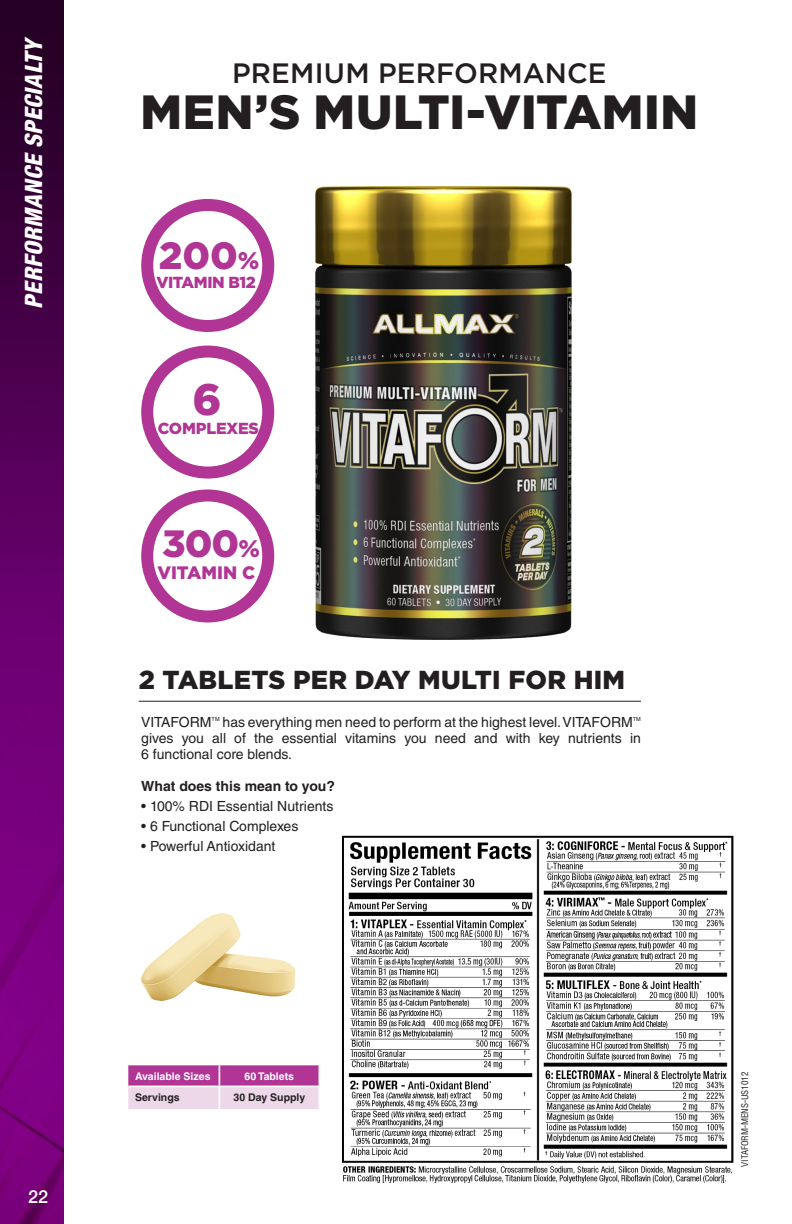
<style>
.page{position:relative;width:792px;height:1224px;background:#fff}
.page>*{position:absolute;margin:0;border:0;box-sizing:border-box;transform-origin:0 0}
.Tabs{font:900 48px "Gotham";letter-spacing:.005em;color:#231f20}
.Tabs-2{font:900 44px "Gotham";color:#b13594}
.Tabs-3{font:900 38px "Gotham";letter-spacing:-.01em;color:#b13594}
.Tabs-4{font:500 28px "Gotham";letter-spacing:.005em;color:#231f20}
.Tabs-5{font:900 26px "Gotham";letter-spacing:.01em;color:#231f20}
.t1{font:italic 800 condensed 24px "Helvetica Neue LT Std";color:#fff}
.Tabs-6{font:900 18px "Gotham";color:#b13594}
.t2{font:500 18px "Helvetica Neue";color:#fff}
.Tabs-7{font:900 16px "Gotham";letter-spacing:-.025em;color:#b13594}
.Tabs-8{font:14px/16px "Helvetica LT Std";color:#231f20}
.Tabs-9{font:700 14px "Helvetica LT Std";color:#231f20}
.Tabs-10{font:700 10.6px "Helvetica LT Std";color:#fff}
.Tabs-11{font:700 10.6px "Helvetica LT Std";color:#231f20}
.Tabs-12{font:condensed 9px "Helvetica LT Std";color:#231f20}
.Tabs-13{font:5.6px "Helvetica LT Std";color:#231f20}
.s1{font-size:24px}
</style>
<div class="page">
<img style="left:0;top:0;width:64px;height:1224px">
<img style="left:315px;top:187px;width:257px;height:453px">
<hr style="left:139px;top:701px;width:502px;height:1px;background:#231f20">
<img style="left:342px;top:835px;width:392px;height:348px">
<div style="left:141px;top:199px;width:133px;height:133px;border:12px solid #b13594;border-radius:50%"></div>
<div style="left:141px;top:346px;width:133px;height:133px;border:12px solid #b13594;border-radius:50%"></div>
<div style="left:141px;top:489px;width:133px;height:133px;border:12px solid #b13594;border-radius:50%"></div>
<img style="left:141px;top:913px;width:155px;height:88px">
<svg style="left:128px;top:1065px;width:192px;height:44px;background:#d290c3"></svg>
<h3 class="t1" style="left:19px;top:309px;width:274px;rotate:-90deg">PERFORMANCE SPECIALTY</h3>
<p class="Tabs-4" style="left:232px;top:58px;width:376px">PREMIUM PERFORMANCE</p>
<p class="Tabs" style="left:140px;top:85px;width:559px">MEN’S MULTI-VITAMIN</p>
<p class="Tabs-3" style="left:159px;top:233px;width:102px">200<span class="s1">%</span></p>
<p class="Tabs-7" style="left:156px;top:273px;width:101px">VITAMIN B12</p>
<p class="Tabs-2" style="left:193px;top:373px;width:31px">6</p>
<p class="Tabs-7" style="left:158px;top:419px;width:103px">COMPLEXES</p>
<p class="Tabs-3" style="left:162px;top:521px;width:99px">300<span class="s1">%</span></p>
<p class="Tabs-6" style="left:157px;top:562px;width:99px">VITAMIN C</p>
<p class="Tabs-5" style="left:139px;top:665px;width:488px">2 TABLETS PER DAY MULTI FOR HIM</p>
<p class="Tabs-8" style="left:141px;top:714px;width:72px">VITAFORM</p>
<p class="Tabs-13" style="left:212px;top:715px;width:10px">TM</p>
<p class="Tabs-8" style="left:223px;top:714px;width:412px">has everything men need to perform at the highest level. VITAFORM</p>
<p class="Tabs-13" style="left:633px;top:715px;width:10px">TM</p>
<p class="Tabs-8" style="left:141px;top:730px;width:501px">gives you all of the essential vitamins you need and with key nutrients in<br>6 functional core blends.</p>
<p class="Tabs-9" style="left:141px;top:778px;width:195px">What does this mean to you?</p>
<p class="Tabs-8" style="left:141px;top:798px;width:194px">• 100% RDI Essential Nutrients</p>
<p class="Tabs-8" style="left:141px;top:818px;width:159px">• 6 Functional Complexes</p>
<p class="Tabs-8" style="left:141px;top:838px;width:136px">• Powerful Antioxidant</p>
<p class="t2" style="left:28px;top:1185px;width:22px">22</p>
<p class="Tabs-10" style="left:135px;top:1069px;width:77px">Available Sizes</p>
<p class="Tabs-10" style="left:245px;top:1069px;width:51px">60 Tablets</p>
<p class="Tabs-11" style="left:135px;top:1091px;width:46px">Servings</p>
<p class="Tabs-11" style="left:234px;top:1091px;width:73px">30 Day Supply</p>
<p class="Tabs-12" style="left:739px;top:1167px;width:97px;rotate:-90deg">VITAFORM-MENS-US1012</p>
</div>
